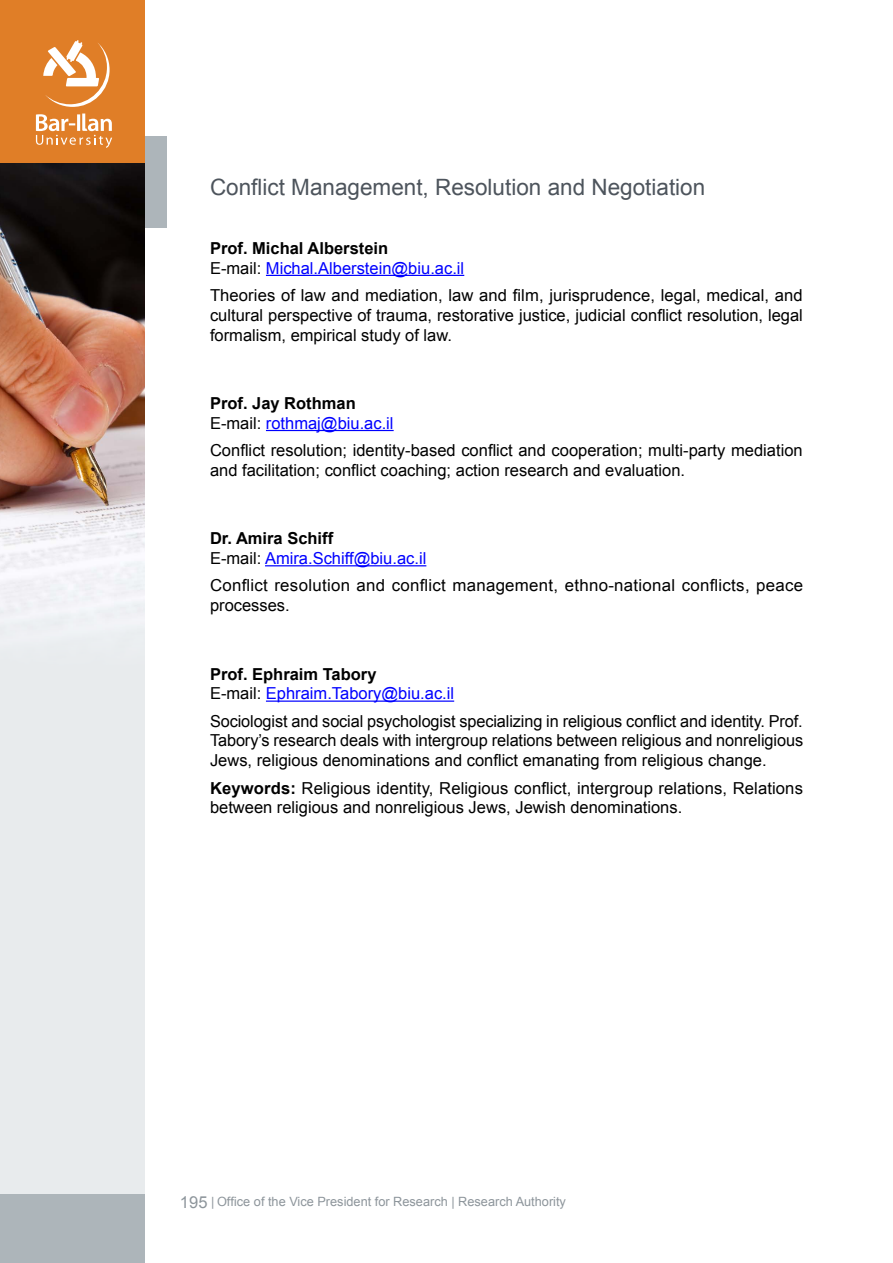
<style>
.page{position:relative;width:893px;height:1263px;background:#fff}
.page>*{position:absolute;margin:0;border:0;box-sizing:border-box;transform-origin:0 0}
.כותרת_אפור_כהה{font:22.5px "Arial";color:#4d545c}
.שורה_ראשונה{font:16.5px/19.8px "Arial";color:#000;text-align:justify}
.ראשי{font:16.5px "Arial";color:#00f}
.שורה_ראשונה-2{font:16.5px/19.8px "Arial";letter-spacing:.02em;color:#000}
.כותרת_קטנה{font:700 16.5px "Arial";color:#000}
.t1{font:12.75px "Arial";color:#8d959b}
.s1{color:#000}
.s2{font-weight:700}
.s3{font-size:16.5px}
</style>
<div class="page">
<div style="left:0;top:0;width:145px;height:1263px;background:#e8ebed"></div>
<div style="left:145px;top:136px;width:22px;height:92px;background:#adb5ba"></div>
<div style="left:0;top:0;width:145px;height:163px;background:#e07e27"></div>
<svg style="left:43px;top:40px;width:67px;height:67px"></svg>
<svg style="left:36px;top:114px;width:76px;height:34px"></svg>
<div style="left:0;top:1194px;width:145px;height:69px;background:#adb5ba"></div>
<hr style="left:266px;top:275px;width:198px;height:1px;background:#00f">
<hr style="left:266px;top:430px;width:128px;height:1px;background:#00f">
<hr style="left:265px;top:565px;width:161px;height:1px;background:#00f">
<hr style="left:266px;top:700px;width:188px;height:2px;background:#00f">
<img style="left:0;top:163px;width:145px;height:417px">
<p class="כותרת_אפור_כהה" style="left:210px;top:172px;width:497px">Conflict Management, Resolution and Negotiation</p>
<p class="כותרת_קטנה" style="left:210px;top:237px;width:180px">Prof. Michal Alberstein</p>
<p class="ראשי" style="left:210px;top:257px;width:256px"><span class="s1">E-mail:</span> Michal.Alberstein@biu.ac.il</p>
<p class="שורה_ראשונה" style="left:210px;top:285px;width:594px">Theories of law and mediation, law and film, jurisprudence, legal, medical, and cultural perspective of trauma, restorative justice, judicial conflict resolution, legal formalism, empirical study of law.</p>
<p class="כותרת_קטנה" style="left:210px;top:392px;width:147px">Prof. Jay Rothman</p>
<p class="ראשי" style="left:210px;top:412px;width:185px"><span class="s1">E-mail:</span> rothmaj@biu.ac.il</p>
<p class="שורה_ראשונה" style="left:210px;top:440px;width:594px">Conflict resolution; identity-based conflict and cooperation; multi-party mediation and facilitation; conflict coaching; action research and evaluation.</p>
<p class="כותרת_קטנה" style="left:210px;top:527px;width:125px">Dr. Amira Schiff</p>
<p class="ראשי" style="left:210px;top:547px;width:218px"><span class="s1">E-mail:</span> Amira.Schiff@biu.ac.il</p>
<p class="שורה_ראשונה-2" style="left:210px;top:576px;width:595px">Conflict resolution and conflict management, ethno-national conflicts, peace processes.</p>
<p class="כותרת_קטנה" style="left:210px;top:663px;width:168px">Prof. Ephraim Tabory</p>
<p class="ראשי" style="left:210px;top:683px;width:246px"><span class="s1">E-mail:</span> Ephraim.Tabory@biu.ac.il</p>
<p class="שורה_ראשונה" style="left:210px;top:711px;width:595px">Sociologist and social psychologist specializing in religious conflict and identity. Prof.<br>Tabory’s research deals with intergroup relations between religious and nonreligious Jews, religious denominations and conflict emanating from religious change.</p>
<p class="שורה_ראשונה" style="left:210px;top:778px;width:594px"><span class="s2">Keywords:</span> Religious identity, Religious conflict, intergroup relations, Relations between religious and nonreligious Jews, Jewish denominations.</p>
<p class="t1" style="left:180px;top:1193px;width:387px"><span class="s3">195</span> | Office of the Vice President for Research | Research Authority</p>
</div>
